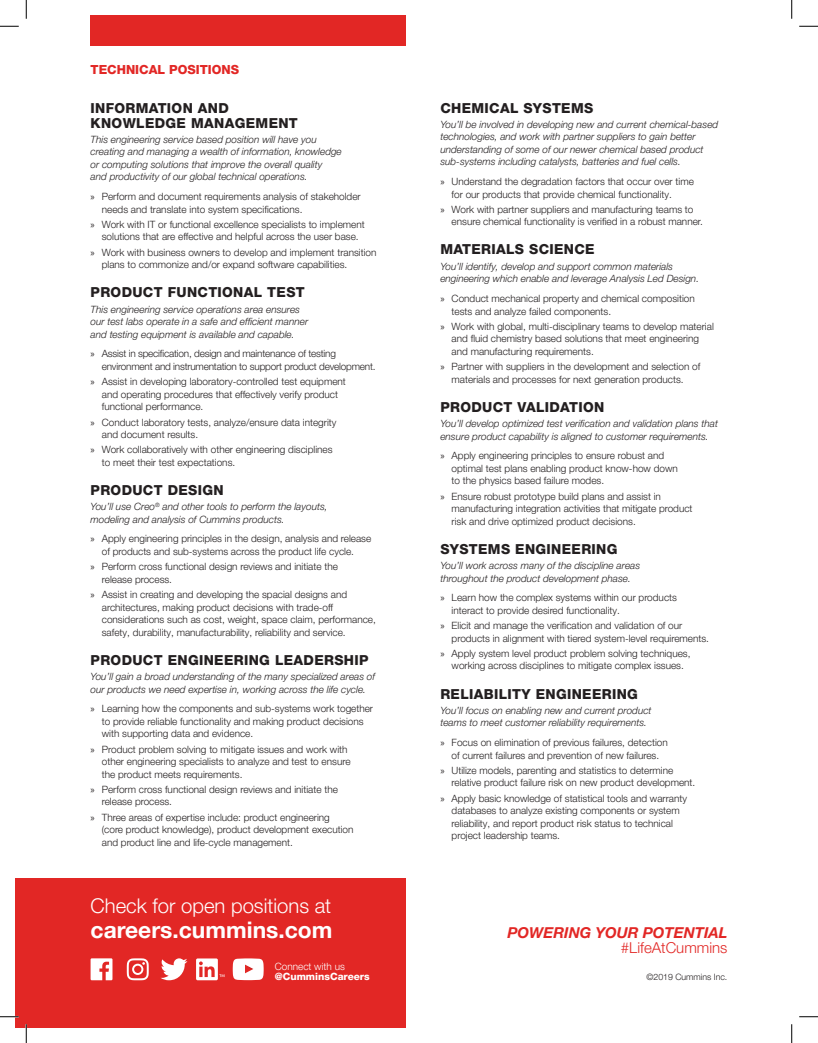
<style>
.page{position:relative;width:818px;height:1043px;background:#fff}
.page>*{position:absolute;margin:0;border:0;box-sizing:border-box;transform-origin:0 0}
.t1{font:700 22.75px "Helvetica Neue LT Pro";color:#fff}
.t2{font:300 20.25px "Helvetica Neue LT Pro";color:#fff}
.t3{font:italic 700 15px "Helvetica Neue LT Pro";color:#e22725}
.t4{font:300 15px "Helvetica Neue LT Pro";color:#e22725}
.t5{font:800 13.75px/15px "Helvetica Neue LT Pro";letter-spacing:.025em;color:#231f20}
.t6{font:800 12.5px "Helvetica Neue LT Pro";color:#e22725}
.t7{font:300 10px/12.5px "Helvetica Neue LT Pro";color:#231f20}
.t8{font:italic 300 10px/12.5px "Helvetica Neue LT Pro";color:#231f20}
.t9{font:300 10px/12.5px "Helvetica Neue LT Pro";letter-spacing:-.02em;color:#231f20}
.t10{font:800 10px "Helvetica Neue LT Pro";color:#fff}
.t11{font:300 10px "Helvetica Neue LT Pro";color:#fff}
.t12{font:300 8.75px "Helvetica Neue LT Pro";color:#231f20}
.s1{font-family:"Myriad Pro";font-weight:400}
</style>
<div class="page">
<div style="left:15px;top:879px;width:391px;height:149px;background:#e22725"></div>
<div style="left:91px;top:15px;width:315px;height:31px;background:#e22725"></div>
<svg style="left:196px;top:958px;width:28px;height:22px"></svg>
<svg style="left:233px;top:958px;width:31px;height:22px"></svg>
<svg style="left:91px;top:958px;width:21px;height:22px"></svg>
<svg style="left:127px;top:958px;width:22px;height:22px"></svg>
<svg style="left:160px;top:958px;width:27px;height:22px"></svg>
<svg style="left:0;top:25px;width:19px;height:2px"></svg>
<svg style="left:799px;top:25px;width:19px;height:2px"></svg>
<svg style="left:0;top:1016px;width:19px;height:1px"></svg>
<svg style="left:799px;top:1016px;width:19px;height:1px"></svg>
<svg style="left:25px;top:0;width:2px;height:19px"></svg>
<svg style="left:25px;top:1024px;width:2px;height:18px"></svg>
<svg style="left:791px;top:0;width:1px;height:19px"></svg>
<svg style="left:791px;top:1024px;width:1px;height:18px"></svg>
<p class="t6" style="left:91px;top:62px;width:150px">TECHNICAL POSITIONS</p>
<h3 class="t5" style="left:91px;top:100px;width:209px">INFORMATION AND<br>KNOWLEDGE MANAGEMENT</h3>
<p class="t8" style="left:91px;top:133px;width:253px">This engineering service based position will have you creating and managing a wealth of information, knowledge or computing solutions that improve the overall quality<br>and productivity of our global technical operations.</p>
<p class="t7" style="left:102px;top:190px;width:260px;text-indent:-11px"><span class="s1">»</span> Perform and document requirements analysis of stakeholder needs and translate into system specifications.</p>
<p class="t7" style="left:91px;top:218px;width:276px;text-align:center"><span class="s1">»</span> Work with IT or functional excellence specialists to implement solutions that are effective and helpful across the user base.</p>
<p class="t7" style="left:102px;top:246px;width:276px;text-indent:-11px"><span class="s1">»</span> Work with business owners to develop and implement transition plans to commonize and/or expand software capabilities.</p>
<h3 class="t5" style="left:91px;top:285px;width:216px">PRODUCT FUNCTIONAL TEST</h3>
<p class="t8" style="left:91px;top:303px;width:219px">This engineering service operations area ensures our test labs operate in a safe and efficient manner and testing equipment is available and capable.</p>
<p class="t9" style="left:102px;top:347px;width:275px;text-indent:-11px"><span class="s1">»</span> Assist in specification, design and maintenance of testing environment and instrumentation to support product development.</p>
<p class="t7" style="left:102px;top:375px;width:245px;text-indent:-11px"><span class="s1">»</span> Assist in developing laboratory-controlled test equipment and operating procedures that effectively verify product functional performance.</p>
<p class="t7" style="left:102px;top:415px;width:236px;text-indent:-11px"><span class="s1">»</span> Conduct laboratory tests, analyze/ensure data integrity and document results.</p>
<p class="t7" style="left:102px;top:443px;width:232px;text-indent:-11px"><span class="s1">»</span> Work collaboratively with other engineering disciplines to meet their test expectations.</p>
<h3 class="t5" style="left:91px;top:482px;width:135px">PRODUCT DESIGN</h3>
<p class="t8" style="left:91px;top:500px;width:238px">You’ll use Creo<sup>®</sup> and other tools to perform the layouts, modeling and analysis of Cummins products.</p>
<p class="t7" style="left:91px;top:532px;width:282px;text-align:center"><span class="s1">»</span> Apply engineering principles in the design, analysis and release of products and sub-systems across the product life cycle.</p>
<p class="t7" style="left:102px;top:560px;width:237px;text-indent:-11px"><span class="s1">»</span> Perform cross functional design reviews and initiate the release process.</p>
<p class="t7" style="left:102px;top:588px;width:275px;text-indent:-11px"><span class="s1">»</span> Assist in creating and developing the spacial designs and architectures, making product decisions with trade-off considerations such as cost, weight, space claim, performance, safety, durability, manufacturability, reliability and service.</p>
<h3 class="t5" style="left:91px;top:652px;width:279px">PRODUCT ENGINEERING LEADERSHIP</h3>
<p class="t8" style="left:91px;top:670px;width:286px">You’ll gain a broad understanding of the many specialized areas of our products we need expertise in, working across the life cycle.</p>
<p class="t7" style="left:102px;top:702px;width:273px;text-indent:-11px"><span class="s1">»</span> Learning how the components and sub-systems work together to provide reliable functionality and making product decisions with supporting data and evidence.</p>
<p class="t7" style="left:102px;top:742px;width:250px;text-indent:-11px"><span class="s1">»</span> Product problem solving to mitigate issues and work with other engineering specialists to analyze and test to ensure the product meets requirements.</p>
<p class="t7" style="left:102px;top:783px;width:237px;text-indent:-11px"><span class="s1">»</span> Perform cross functional design reviews and initiate the release process.</p>
<p class="t7" style="left:102px;top:810px;width:253px;text-indent:-11px"><span class="s1">»</span> Three areas of expertise include: product engineering (core product knowledge), product development execution and product line and life-cycle management.</p>
<h2 class="t2" style="left:91px;top:893px;width:242px">Check for open positions at</h2>
<h1 class="t1" style="left:91px;top:916px;width:243px">careers.cummins.com</h1>
<h3 class="t5" style="left:440px;top:100px;width:154px">CHEMICAL SYSTEMS</h3>
<p class="t8" style="left:440px;top:118px;width:279px">You’ll be involved in developing new and current chemical-based technologies, and work with partner suppliers to gain better understanding of some of our newer chemical based product sub-systems including catalysts, batteries and fuel cells.</p>
<p class="t7" style="left:451px;top:175px;width:244px;text-indent:-11px"><span class="s1">»</span> Understand the degradation factors that occur over time for our products that provide chemical functionality.</p>
<p class="t7" style="left:451px;top:203px;width:253px;text-indent:-11px"><span class="s1">»</span> Work with partner suppliers and manufacturing teams to ensure chemical functionality is verified in a robust manner.</p>
<h3 class="t5" style="left:440px;top:242px;width:156px">MATERIALS SCIENCE</h3>
<p class="t8" style="left:440px;top:260px;width:260px">You’ll identify, develop and support common materials engineering which enable and leverage Analysis Led Design.</p>
<p class="t7" style="left:451px;top:292px;width:245px;text-indent:-11px"><span class="s1">»</span> Conduct mechanical property and chemical composition tests and analyze failed components.</p>
<p class="t7" style="left:451px;top:320px;width:264px;text-indent:-11px"><span class="s1">»</span> Work with global, multi-disciplinary teams to develop material and fluid chemistry based solutions that meet engineering and manufacturing requirements.</p>
<p class="t7" style="left:440px;top:360px;width:261px;text-align:center"><span class="s1">»</span> Partner with suppliers in the development and selection of materials and processes for next generation products.</p>
<h3 class="t5" style="left:440px;top:399px;width:165px">PRODUCT VALIDATION</h3>
<p class="t8" style="left:440px;top:417px;width:279px">You’ll develop optimized test verification and validation plans that ensure product capability is aligned to customer requirements.</p>
<p class="t7" style="left:451px;top:449px;width:228px;text-indent:-11px"><span class="s1">»</span> Apply engineering principles to ensure robust and optimal test plans enabling product know-how down to the physics based failure modes.</p>
<p class="t7" style="left:451px;top:489px;width:242px;text-indent:-11px"><span class="s1">»</span> Ensure robust prototype build plans and assist in manufacturing integration activities that mitigate product risk and drive optimized product decisions.</p>
<h3 class="t5" style="left:440px;top:541px;width:179px">SYSTEMS ENGINEERING</h3>
<p class="t8" style="left:440px;top:559px;width:201px">You’ll work across many of the discipline areas throughout the product development phase.</p>
<p class="t7" style="left:451px;top:591px;width:227px;text-indent:-11px"><span class="s1">»</span> Learn how the complex systems within our products interact to provide desired functionality.</p>
<p class="t7" style="left:451px;top:619px;width:259px;text-indent:-11px"><span class="s1">»</span> Elicit and manage the verification and validation of our products in alignment with tiered system-level requirements.</p>
<p class="t7" style="left:440px;top:647px;width:251px;text-align:center"><span class="s1">»</span> Apply system level product problem solving techniques, working across disciplines to mitigate complex issues.</p>
<h3 class="t5" style="left:440px;top:686px;width:199px">RELIABILITY ENGINEERING</h3>
<p class="t8" style="left:440px;top:704px;width:213px">You’ll focus on enabling new and current product teams to meet customer reliability requirements.</p>
<p class="t7" style="left:440px;top:736px;width:229px;text-align:center"><span class="s1">»</span> Focus on elimination of previous failures, detection of current failures and prevention of new failures.</p>
<p class="t7" style="left:451px;top:764px;width:245px;text-indent:-11px"><span class="s1">»</span> Utilize models, parenting and statistics to determine relative product failure risk on new product development.</p>
<p class="t7" style="left:451px;top:791px;width:237px;text-indent:-11px"><span class="s1">»</span> Apply basic knowledge of statistical tools and warranty databases to analyze existing components or system reliability, and report product risk status to technical project leadership teams.</p>
<h3 class="t3" style="left:507px;top:923px;width:221px">POWERING YOUR POTENTIAL</h3>
<h3 class="t4" style="left:621px;top:938px;width:108px">#LifeAtCummins</h3>
<p class="t11" style="left:275px;top:960px;width:72px">Connect with us</p>
<p class="t10" style="left:275px;top:970px;width:96px">@CumminsCareers</p>
<p class="t12" style="left:646px;top:971px;width:82px">©2019 Cummins Inc.</p>
</div>
